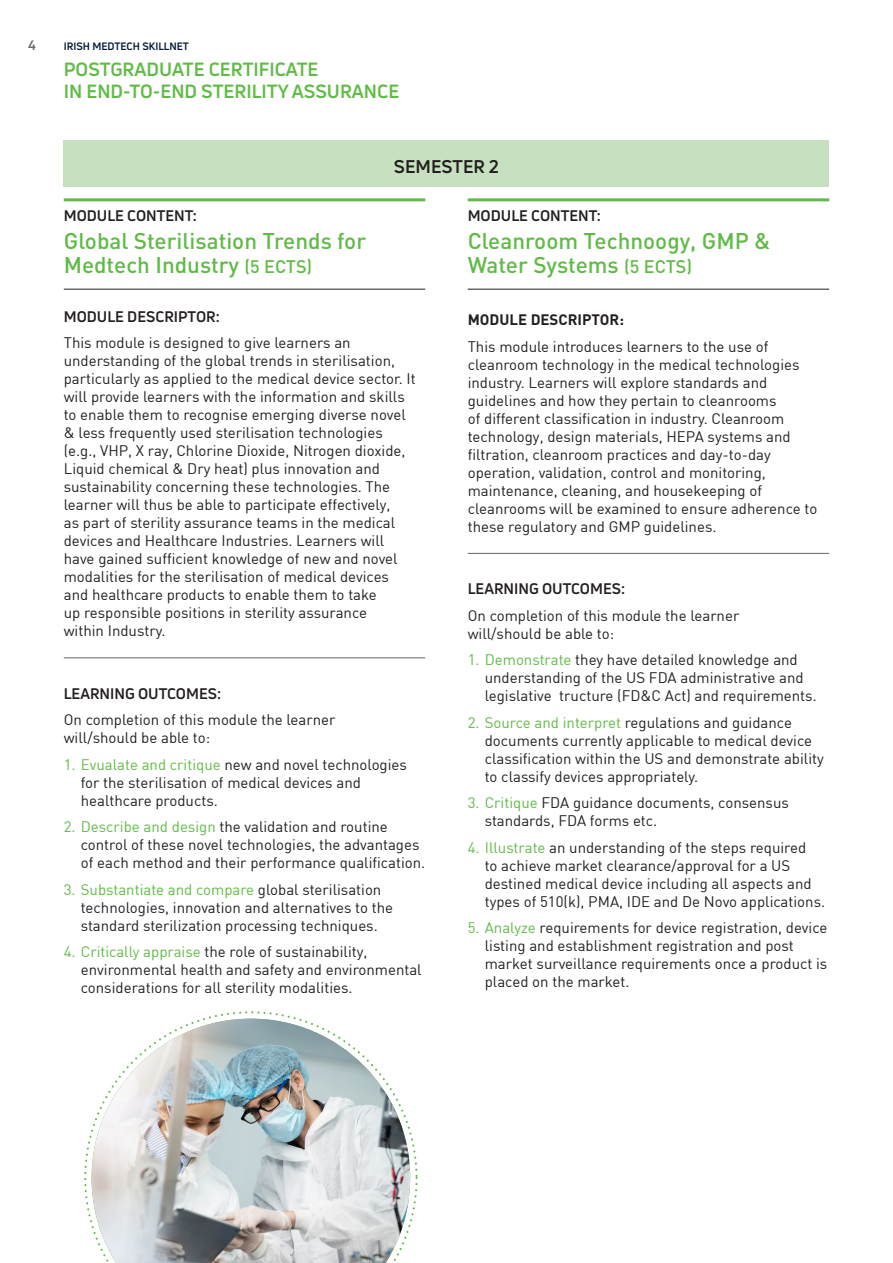
<style>
.page{position:relative;width:893px;height:1263px;background:#fff}
.page>*{position:absolute;margin:0;border:0;box-sizing:border-box;transform-origin:0 0}
.t1{font:500 22.5px/24px "DIN";color:#60bb46}
.t2{font:700 18.75px/22.5px "Uni Neue";color:#60bb46}
.t3{font:700 18px "Uni Neue";color:#231f20}
.t4{font:15px/18px "DIN";color:#231f20}
.t5{font:700 15px "Uni Neue";color:#231f20}
.t6{font:700 15px "DIN";color:#231f20}
.t7{font:700 13.5px "Uni Neue";color:#6c6d70}
.t8{font:700 10.5px "Uni Neue";color:#001932}
.s1{font-size:18px}
.s2{color:#60bb46}
</style>
<div class="page">
<hr style="left:64px;top:657px;width:361px;height:1px;background:#636366">
<div style="left:64px;top:140px;width:765px;height:47px;background:#c7e0bf"></div>
<hr style="left:64px;top:198px;width:361px;height:3px;background:#60bb46">
<hr style="left:64px;top:289px;width:361px;height:1px;background:#231f20">
<img style="left:84px;top:1011px;width:334px;height:252px">
<hr style="left:468px;top:553px;width:361px;height:1px;background:#636366">
<hr style="left:468px;top:198px;width:361px;height:3px;background:#60bb46">
<hr style="left:468px;top:289px;width:361px;height:1px;background:#231f20">
<p class="t7" style="left:28px;top:37px;width:9px">4</p>
<p class="t8" style="left:64px;top:40px;width:127px">IRISH MEDTECH SKILLNET</p>
<p class="t2" style="left:64px;top:58px;width:337px">POSTGRADUATE CERTIFICATE<br>IN END-TO-END STERILITY ASSURANCE</p>
<p class="t3" style="left:394px;top:155px;width:107px">SEMESTER 2</p>
<p class="t5" style="left:64px;top:206px;width:135px">MODULE CONTENT:</p>
<h1 class="t1" style="left:64px;top:229px;width:304px">Global Sterilisation Trends for<br>Medtech Industry <span class="s1">(5 ECTS)</span></h1>
<p class="t5" style="left:64px;top:307px;width:158px">MODULE DESCRIPTOR:</p>
<p class="t4" style="left:64px;top:333px;width:353px">This module is designed to give learners an understanding of the global trends in sterilisation, particularly as applied to the medical device sector. It will provide learners with the information and skills to enable them to recognise emerging diverse novel &amp; less frequently used sterilisation technologies (e.g., VHP, X ray, Chlorine Dioxide, Nitrogen dioxide, Liquid chemical &amp; Dry heat) plus innovation and sustainability concerning these technologies. The learner will thus be able to participate effectively,<br>as part of sterility assurance teams in the medical devices and Healthcare Industries. Learners will have gained sufficient knowledge of new and novel modalities for the sterilisation of medical devices and healthcare products to enable them to take<br>up responsible positions in sterility assurance<br>within Industry.</p>
<p class="t5" style="left:64px;top:684px;width:159px">LEARNING OUTCOMES:</p>
<p class="t4" style="left:64px;top:710px;width:273px">On completion of this module the learner will/should be able to:</p>
<p class="t4" style="left:81px;top:755px;width:328px;text-indent:-17px"><span class="s2">1. Evualate and critique</span> new and novel technologies for the sterilisation of medical devices and healthcare products.</p>
<p class="t4" style="left:81px;top:817px;width:346px;text-indent:-17px"><span class="s2">2. Describe and design</span> the validation and routine control of these novel technologies, the advantages of each method and their performance qualification.</p>
<p class="t4" style="left:81px;top:880px;width:314px;text-indent:-17px"><span class="s2">3. Substantiate and compare</span> global sterilisation technologies, innovation and alternatives to the standard sterilization processing techniques.</p>
<p class="t4" style="left:81px;top:942px;width:342px;text-indent:-17px"><span class="s2">4. Critically appraise</span> the role of sustainability, environmental health and safety and environmental considerations for all sterility modalities.</p>
<p class="t5" style="left:468px;top:206px;width:135px">MODULE CONTENT:</p>
<h1 class="t1" style="left:468px;top:229px;width:304px">Cleanroom Technoogy, GMP &amp;<br>Water Systems <span class="s1">(5 ECTS)</span></h1>
<p class="t6" style="left:468px;top:310px;width:158px">MODULE DESCRIPTOR:</p>
<p class="t4" style="left:468px;top:337px;width:351px">This module introduces learners to the use of cleanroom technology in the medical technologies industry. Learners will explore standards and guidelines and how they pertain to cleanrooms<br>of different classification in industry. Cleanroom technology, design materials, HEPA systems and filtration, cleanroom practices and day-to-day operation, validation, control and monitoring, maintenance, cleaning, and housekeeping of cleanrooms will be examined to ensure adherence to these regulatory and GMP guidelines.</p>
<p class="t5" style="left:468px;top:579px;width:159px">LEARNING OUTCOMES:</p>
<p class="t4" style="left:468px;top:606px;width:273px">On completion of this module the learner will/should be able to:</p>
<p class="t4" style="left:485px;top:650px;width:333px;text-indent:-17px"><span class="s2">1. Demonstrate</span> they have detailed knowledge and understanding of the US FDA administrative and legislative tructure (FD&amp;C Act) and requirements.</p>
<p class="t4" style="left:485px;top:713px;width:341px;text-indent:-17px"><span class="s2">2. Source and interpret</span> regulations and guidance documents currently applicable to medical device classification within the US and demonstrate ability to classify devices appropriately.</p>
<p class="t4" style="left:485px;top:794px;width:306px;text-indent:-17px"><span class="s2">3. Critique</span> FDA guidance documents, consensus standards, FDA forms etc.</p>
<p class="t4" style="left:485px;top:838px;width:342px;text-indent:-17px"><span class="s2">4. Illustrate</span> an understanding of the steps required<br>to achieve market clearance/approval for a US destined medical device including all aspects and types of 510(k), PMA, IDE and De Novo applications.</p>
<p class="t4" style="left:485px;top:919px;width:344px;text-indent:-17px"><span class="s2">5. Analyze</span> requirements for device registration, device listing and establishment registration and post market surveillance requirements once a product is placed on the market.</p>
</div>
